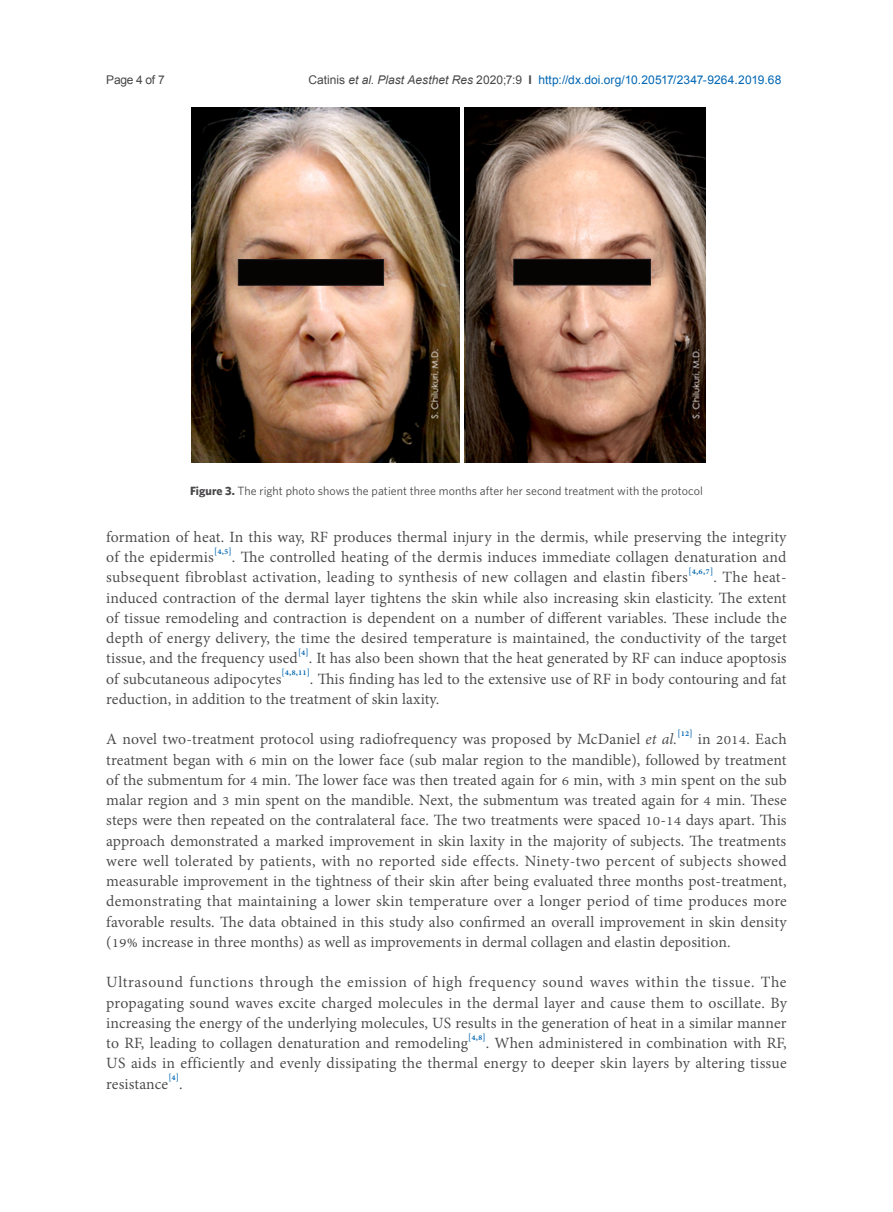
<style>
.page{position:relative;width:893px;height:1212px;background:#fff}
.page>*{position:absolute;margin:0;border:0;box-sizing:border-box;transform-origin:0 0}
.t1{font:19.2px/20.2px "Adobe Thai";letter-spacing:.005em;color:#484648;text-align:justify}
.t2{font:12px "Whitney";letter-spacing:.005em;color:#484648}
.t3{font:12px "Arial";letter-spacing:.01em;color:#0166b3}
.t4{font:12px "Arial";letter-spacing:-.025em;color:#484648}
.s1{color:#484648}
.s2{font-style:italic;color:#484648}
.s3{font-weight:700;color:#484648}
.s4{font-weight:700}
.s5{font-style:italic}
</style>
<div class="page">
<img style="left:192px;top:108px;width:514px;height:355px">
<hr style="left:460px;top:102px;width:4px;height:383px;background:#fff">
<div style="left:238px;top:260px;width:146px;height:25px;background:#060303"></div>
<div style="left:238px;top:259px;width:146px;height:26px;border:1px solid #231f20"></div>
<div style="left:514px;top:259px;width:136px;height:26px;background:#060303"></div>
<div style="left:513px;top:259px;width:138px;height:26px;border:1px solid #231f20"></div>
<p class="t4" style="left:106px;top:72px;width:60px">Page 4 of 7</p>
<p class="t3" style="left:308px;top:72px;width:474px"><span class="s1">Catinis</span> <span class="s2">et al</span><span class="s1">.</span> <span class="s2">Plast Aesthet Res</span> <span class="s1">2020;7:9</span> <span class="s3">I</span> http://dx.doi.org/10.20517/2347-9264.2019.68</p>
<p class="t2" style="left:190px;top:483px;width:514px"><span class="s4">Figure 3.</span> The right photo shows the patient three months after her second treatment with the protocol</p>
<p class="t1" style="left:106px;top:525px;width:682px">formation of heat. In this way, RF produces thermal injury in the dermis, while preserving the integrity of the epidermis<sup>[4,5]</sup>. The controlled heating of the dermis induces immediate collagen denaturation and subsequent fibroblast activation, leading to synthesis of new collagen and elastin fibers<sup>[4,6,7]</sup>. The heat&shy;induced contraction of the dermal layer tightens the skin while also increasing skin elasticity. The extent of tissue remodeling and contraction is dependent on a number of different variables. These include the depth of energy delivery, the time the desired temperature is maintained, the conductivity of the target tissue, and the frequency used<sup>[4]</sup>. It has also been shown that the heat generated by RF can induce apoptosis of subcutaneous adipocytes<sup>[4,8,11]</sup>. This finding has led to the extensive use of RF in body contouring and fat reduction, in addition to the treatment of skin laxity.</p>
<p class="t1" style="left:106px;top:727px;width:682px">A novel two-treatment protocol using radiofrequency was proposed by McDaniel <span class="s5">et al.</span><sup>[12]</sup> in 2014. Each treatment began with 6 min on the lower face (sub malar region to the mandible), followed by treatment of the submentum for 4 min. The lower face was then treated again for 6 min, with 3 min spent on the sub malar region and 3 min spent on the mandible. Next, the submentum was treated again for 4 min. These steps were then repeated on the contralateral face. The two treatments were spaced 10-14 days apart. This approach demonstrated a marked improvement in skin laxity in the majority of subjects. The treatments were well tolerated by patients, with no reported side effects. Ninety-two percent of subjects showed measurable improvement in the tightness of their skin after being evaluated three months post-treatment, demonstrating that maintaining a lower skin temperature over a longer period of time produces more favorable results. The data obtained in this study also confirmed an overall improvement in skin density (19% increase in three months) as well as improvements in dermal collagen and elastin deposition.</p>
<p class="t1" style="left:106px;top:970px;width:682px">Ultrasound functions through the emission of high frequency sound waves within the tissue. The propagating sound waves excite charged molecules in the dermal layer and cause them to oscillate. By increasing the energy of the underlying molecules, US results in the generation of heat in a similar manner to RF, leading to collagen denaturation and remodeling<sup>[4,8]</sup>. When administered in combination with RF, US aids in efficiently and evenly dissipating the thermal energy to deeper skin layers by altering tissue resistance<sup>[4]</sup>.</p>
</div>
